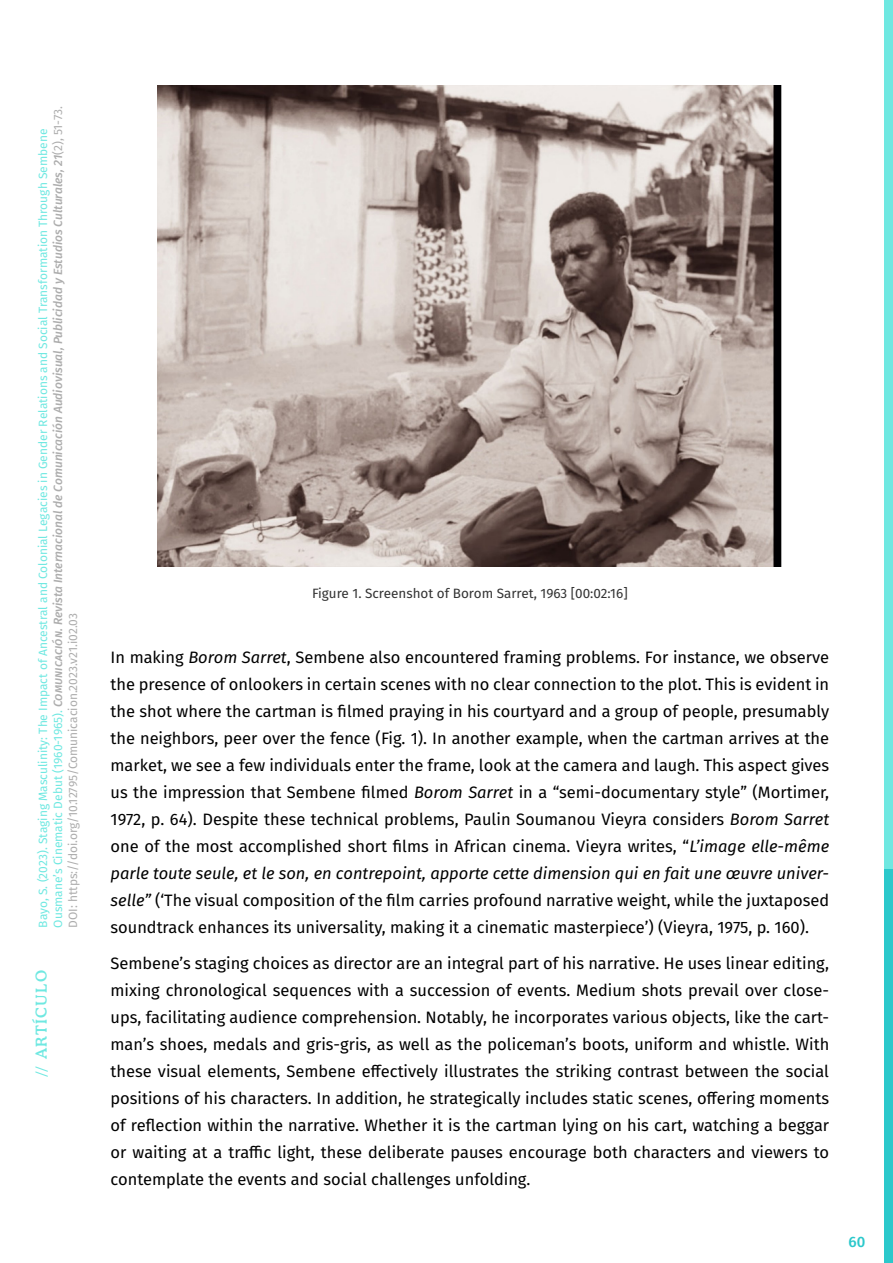
<style>
.page{position:relative;width:893px;height:1263px;background:#fff}
.page>*{position:absolute;margin:0;border:0;box-sizing:border-box;transform-origin:0 0}
.Cuerpo{font:16.5px/27px "Fira Sans";color:#000;text-align:justify}
.t1{font:500 15px "Cooper BT";letter-spacing:.1em;color:#6fe8e1}
.t2{font:500 15px "Fira Sans";color:#2bc8cb}
.Pie_de_fotos{font:13.5px "Fira Sans";color:#333}
.t3{font:12px/15px "Fira Sans";color:#6fe8e1}
.s1{font-weight:500;font-style:italic;color:#adadad}
.s2{color:#adadad}
.s3{font-style:italic}
</style>
<div class="page">
<div style="left:884px;top:868px;width:9px;height:395px;background:#2bc8cb"></div>
<div style="left:884px;top:0;width:9px;height:868px;background:#6fe8e1"></div>
<img style="left:158px;top:85px;width:624px;height:482px">
<p class="t3" style="left:35px;top:927px;width:823px;rotate:-90deg">Bayo, S. (2023). Staging Masculinity: The Impact of Ancestral and Colonial Legacies in Gender Relations and Social Transformation Through Sembene<br>Ousmane’s Cinematic Debut (1960-1965). <span class="s1">Comunicación. Revista Internacional de Comunicación Audiovisual, Publicidad y Estudios Culturales, 21</span><span class="s2">(2), 51-73.<br>DOI: https://doi.org/10.12795/Comunicacion.2023.v21.i02.03</span></p>
<p class="t1" style="left:32px;top:1076px;width:108px;rotate:-90deg">// ARTÍCULO</p>
<p class="Pie_de_fotos" style="left:312px;top:583px;width:317px">Figure 1. Screenshot of Borom Sarret, 1963 [00:02:16]</p>
<p class="Cuerpo" style="left:111px;top:643px;width:720px">In making <span class="s3">Borom Sarret</span>, Sembene also encountered framing problems. For instance, we observe the presence of onlookers in certain scenes with no clear connection to the plot. This is evident in the shot where the cartman is filmed praying in his courtyard and a group of people, presumably the neighbors, peer over the fence (Fig. 1). In another example, when the cartman arrives at the market, we see a few individuals enter the frame, look at the camera and laugh. This aspect gives us the impression that Sembene filmed <span class="s3">Borom Sarret</span> in a “semi-documentary style” (Mortimer, 1972, p. 64). Despite these technical problems, Paulin Soumanou Vieyra considers <span class="s3">Borom Sarret </span>one of the most accomplished short films in African cinema. Vieyra writes, “<span class="s3">L’image elle-même parle toute seule, et le son, en contrepoint, apporte cette dimension qui en fait une œuvre univer&shy;selle”</span> (‘The visual composition of the film carries profound narrative weight, while the juxtaposed soundtrack enhances its universality, making it a cinematic masterpiece’) (Vieyra, 1975, p. 160).</p>
<p class="Cuerpo" style="left:111px;top:949px;width:720px">Sembene’s staging choices as director are an integral part of his narrative. He uses linear editing, mixing chronological sequences with a succession of events. Medium shots prevail over close&shy;ups, facilitating audience comprehension. Notably, he incorporates various objects, like the cart&shy;man’s shoes, medals and gris-gris, as well as the policeman’s boots, uniform and whistle. With these visual elements, Sembene effectively illustrates the striking contrast between the social positions of his characters. In addition, he strategically includes static scenes, offering moments of reflection within the narrative. Whether it is the cartman lying on his cart, watching a beggar or waiting at a traffic light, these deliberate pauses encourage both characters and viewers to contemplate the events and social challenges unfolding.</p>
<p class="t2" style="left:849px;top:1230px;width:18px">60</p>
</div>
